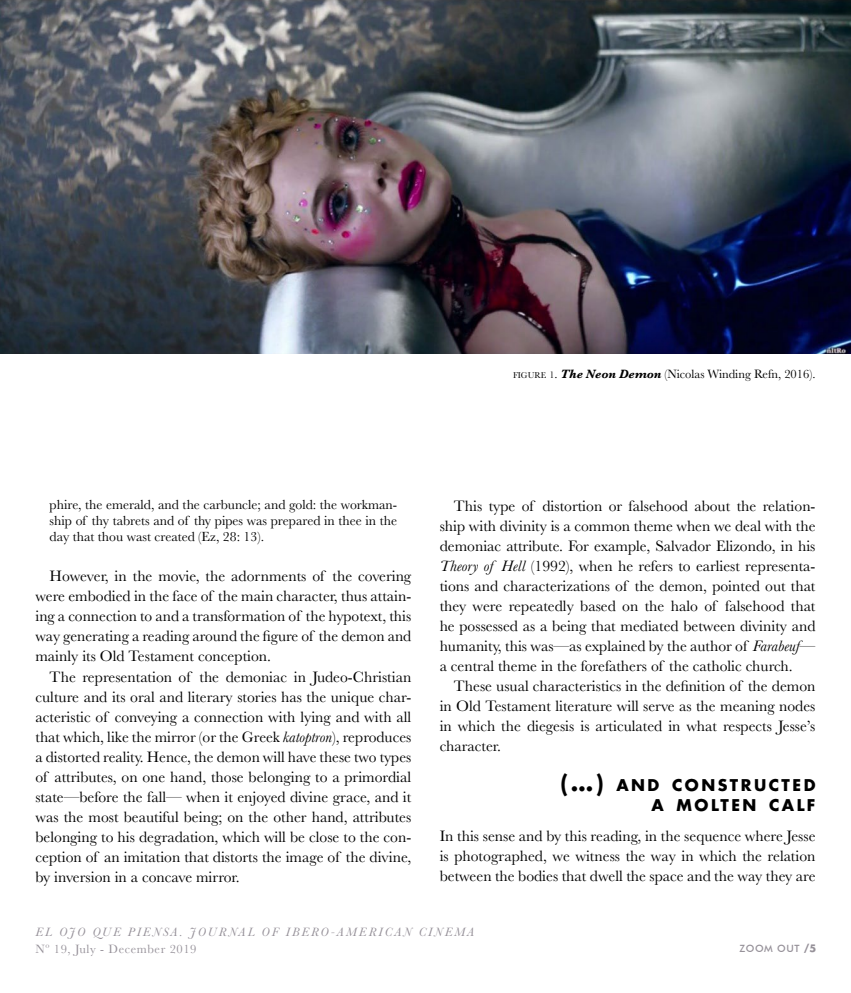
<style>
.page{position:relative;width:851px;height:993px;background:#fff}
.page>*{position:absolute;margin:0;border:0;box-sizing:border-box;transform-origin:0 0}
.t1{font:700 15.75px/20px "Futura Std";letter-spacing:.155em;color:#000;text-align:right}
.t2{font:15.62px/20px "Baskerville";color:#000;text-align:justify}
.t3{font:13.75px/16.2px "Baskerville";color:#000;text-align:justify}
.t4{font:12.5px "Baskerville";color:#000}
.t5{font:italic 12.5px "Baskerville";letter-spacing:.16em;color:#969199}
.t6{font:12.5px "Baskerville";letter-spacing:.05em;color:#969199}
.t7{font:500 10px "Futura BT";letter-spacing:.06em;color:#969199}
.s1{font-size:8.75px}
.s2{font-size:10px}
.s3{font-style:inherit}
.s4{font-weight:700;font-style:italic}
.s5{font-style:italic}
.s6{font-size:22.5px}
.s7{font-family:"Futura Std";font-weight:700}
</style>
<div class="page">
<img style="left:0;top:0;width:850px;height:353px">
<p class="t4" style="left:513px;top:365px;width:304px"><span class="s1">FIGURE</span> <span class="s2">1</span><span class="s3">.</span> <span class="s4">The Neon Demon</span> (Nicolas Winding Refn, 2016).</p>
<p class="t3" style="left:50px;top:496px;width:349px">phire, the emerald, and the carbuncle; and gold: the workman&shy;ship of thy tabrets and of thy pipes was prepared in thee in the day that thou wast created (Ez, 28: 13).</p>
<p class="t2" style="left:35px;top:566px;width:377px;text-indent:14px">However, in the movie, the adornments of the covering were embodied in the face of the main character, thus attain&shy;ing a connection to and a transformation of the hypotext, this way generating a reading around the figure of the demon and mainly its Old Testament conception.</p>
<p class="t2" style="left:35px;top:666px;width:377px;text-indent:14px">The representation of the demoniac in Judeo-Christian culture and its oral and literary stories has the unique char&shy;acteristic of conveying a connection with lying and with all that which, like the mirror (or the Greek <span class="s5">katoptron</span>), reproduces a distorted reality. Hence, the demon will have these two types of attributes, on one hand, those belonging to a primordial state—before the fall— when it enjoyed divine grace, and it was the most beautiful being; on the other hand, attributes belonging to his degradation, which will be close to the con&shy;ception of an imitation that distorts the image of the divine, by inversion in a concave mirror.</p>
<p class="t2" style="left:439px;top:495px;width:377px;text-indent:14px">This type of distortion or falsehood about the relation&shy;ship with divinity is a common theme when we deal with the demoniac attribute. For example, Salvador Elizondo, in his <span class="s5">Theory of Hell</span> (1992), when he refers to earliest representa&shy;tions and characterizations of the demon, pointed out that they were repeatedly based on the halo of falsehood that he possessed as a being that mediated between divinity and humanity, this was—as explained by the author of <span class="s5">Farabeuf— </span>a central theme in the forefathers of the catholic church.</p>
<p class="t2" style="left:439px;top:675px;width:377px;text-indent:14px">These usual characteristics in the definition of the demon in Old Testament literature will serve as the meaning nodes in which the diegesis is articulated in what respects Jesse’s character.</p>
<p class="t1" style="left:560px;top:774px;width:256px"><span class="s6">(…)</span> AND CONSTRUCTED<br>A MOLTEN CALF</p>
<p class="t2" style="left:439px;top:825px;width:377px">In this sense and by this reading, in the sequence where Jesse is photographed, we witness the way in which the relation between the bodies that dwell the space and the way they are</p>
<p class="t5" style="left:35px;top:923px;width:440px">EL OJO QUE PIENSA. JOURNAL OF IBERO-AMERICAN CINEMA</p>
<p class="t6" style="left:35px;top:940px;width:163px">Nº 19, July - December 2019</p>
<p class="t7" style="left:739px;top:941px;width:78px">ZOOM OUT <span class="s7">/5</span></p>
</div>
